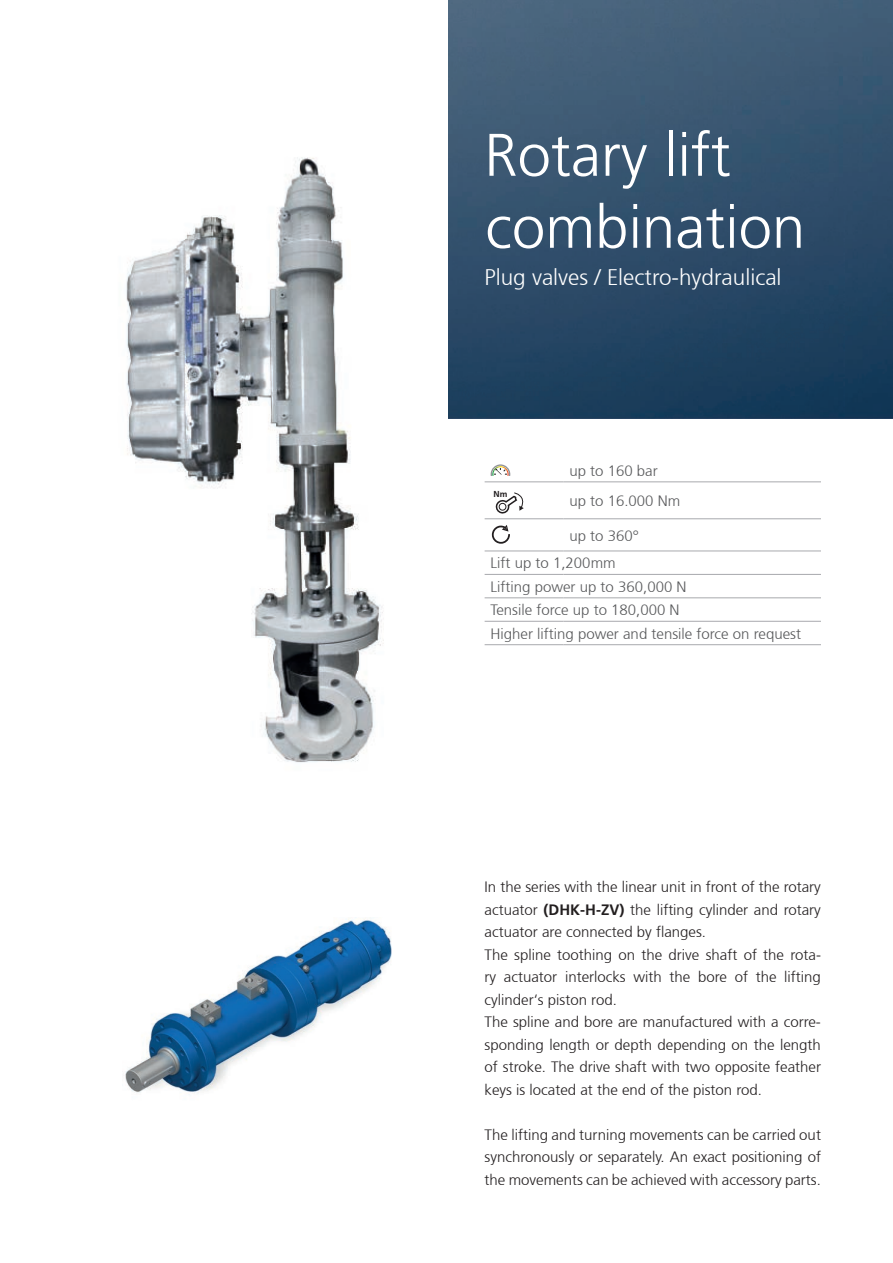
<style>
.page{position:relative;width:893px;height:1263px;background:#fff}
.page>*{position:absolute;margin:0;border:0;box-sizing:border-box;transform-origin:0 0}
.t1{font:300 60px/72px "Frutiger 45";color:#fff}
.t2{font:300 22.5px "Frutiger 45";color:#fff}
.t3{font:300 15px/22.5px "Frutiger 45";color:#231f20}
.t4{font:300 15px/23.4px "Frutiger 45";color:#57585a}
.t5{font:700 8.55px "Frutiger 45";color:#231f20}
.s1{font-weight:700}
</style>
<div class="page">
<img style="left:126px;top:157px;width:258px;height:606px">
<hr style="left:485px;top:574px;width:78px;height:1px;background:#a8a9ad">
<hr style="left:563px;top:574px;width:258px;height:1px;background:#a8a9ad">
<hr style="left:485px;top:597px;width:78px;height:1px;background:#a8a9ad">
<hr style="left:563px;top:597px;width:258px;height:1px;background:#a8a9ad">
<hr style="left:485px;top:621px;width:78px;height:1px;background:#a8a9ad">
<hr style="left:563px;top:621px;width:258px;height:1px;background:#a8a9ad">
<hr style="left:485px;top:644px;width:78px;height:1px;background:#a8a9ad">
<hr style="left:563px;top:644px;width:258px;height:1px;background:#a8a9ad">
<hr style="left:485px;top:481px;width:78px;height:1px;background:#a8a9ad">
<hr style="left:563px;top:481px;width:258px;height:1px;background:#a8a9ad">
<hr style="left:485px;top:518px;width:78px;height:1px;background:#a8a9ad">
<hr style="left:563px;top:518px;width:258px;height:1px;background:#a8a9ad">
<hr style="left:485px;top:551px;width:78px;height:1px;background:#a8a9ad">
<hr style="left:563px;top:551px;width:258px;height:1px;background:#a8a9ad">
<svg style="left:491px;top:464px;width:19px;height:12px"></svg>
<svg style="left:496px;top:492px;width:28px;height:21px"></svg>
<svg style="left:492px;top:525px;width:18px;height:19px"></svg>
<img style="left:125px;top:918px;width:267px;height:177px">
<img style="left:449px;top:0;width:444px;height:418px">
<div style="left:845px;top:1216px;width:30px;height:30px;border:1px solid #fff;border-radius:5px"></div>
<h1 class="t1" style="left:484px;top:119px;width:323px">Rotary lift combination</h1>
<h2 class="t2" style="left:485px;top:265px;width:299px">Plug valves / Electro-hydraulical</h2>
<p class="t4" style="left:569px;top:459px;width:90px">up to 160 bar</p>
<p class="t5" style="left:494px;top:489px;width:15px">Nm</p>
<p class="t4" style="left:569px;top:489px;width:112px">up to 16.000 Nm</p>
<p class="t4" style="left:491px;top:521px;width:150px;line-height:27.8px;text-indent:79px">up to 360°<br>Lift up to 1,200mm</p>
<p class="t4" style="left:491px;top:575px;width:312px">Lifting power up to 360,000 N<br>Tensile force up to 180,000 N<br>Higher lifting power and tensile force on request</p>
<p class="t3" style="left:485px;top:876px;width:338px">In the series with the linear unit in front of the rotary actuator <span class="s1">(DHK-H-ZV)</span> the lifting cylinder and rotary actuator are connected by flanges.<br>The spline toothing on the drive shaft of the rota&shy;ry actuator interlocks with the bore of the lifting cylinder‘s piston rod.<br>The spline and bore are manufactured with a corre&shy;sponding length or depth depending on the length of stroke. The drive shaft with two opposite feather keys is located at the end of the piston rod.</p>
<p class="t3" style="left:485px;top:1123px;width:338px;text-align:justify">The lifting and turning movements can be carried out synchronously or separately. An exact positioning of the movements can be achieved with accessory parts.</p>
</div>
